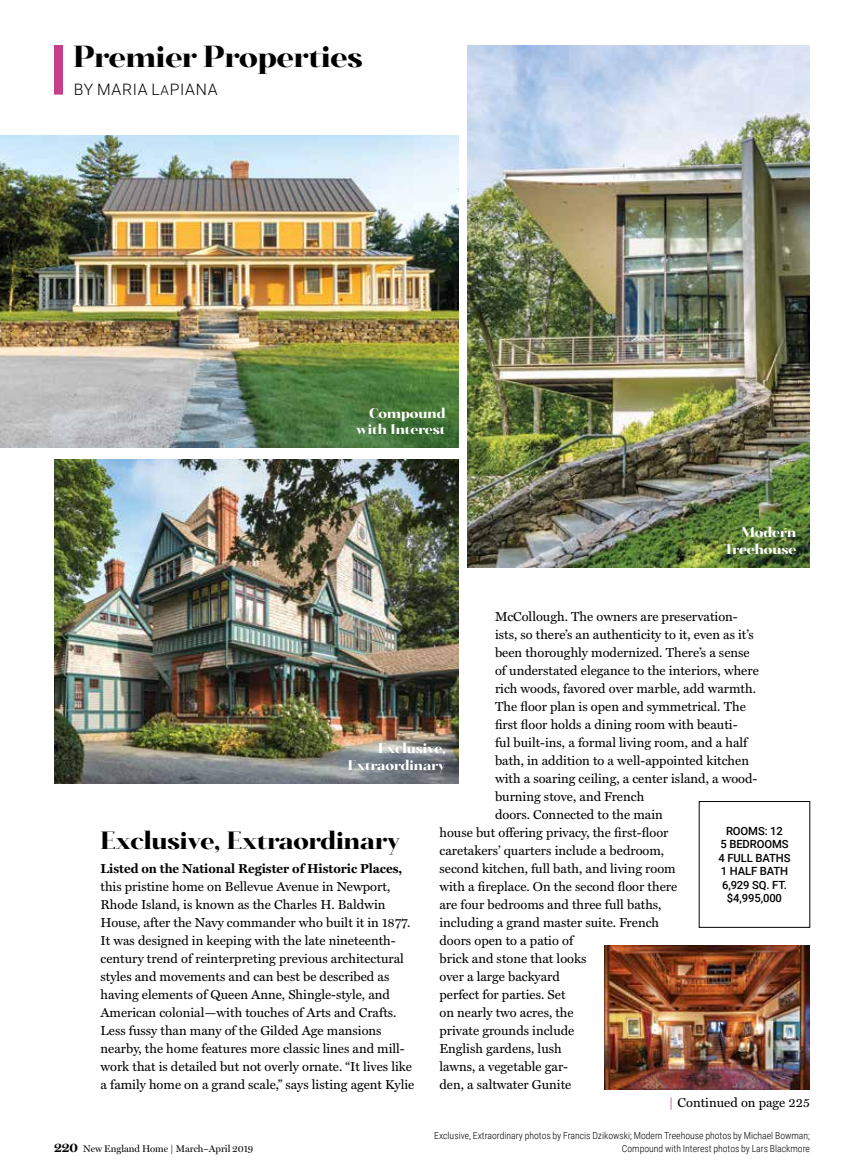
<style>
.page{position:relative;width:864px;height:1175px;background:#fff}
.page>*{position:absolute;margin:0;border:0;box-sizing:border-box;transform-origin:0 0}
.t1{font:700 29.25px "Salinas";color:#000}
.t2{font:700 24px "Salinas";color:#000}
.t3{font:300 15.75px "Roboto";letter-spacing:.045em;color:#000}
.t4{font:700 13.5px/16.5px "Salinas";color:#fff;text-align:right}
.t5{font:13.05px/18px "Miller Text";color:#000}
.t6{font:700 13.05px "Miller Text";color:#000}
.t7{font:500 11.25px/13.5px "Roboto";letter-spacing:-.01em;color:#000;text-align:center}
.t8{font:300 9.75px/13.5px "Roboto Condensed";color:#000;text-align:right}
.t9{font:9.75px "Miller Display";color:#000}
.s1{font-size:13.5px}
.s2{color:#c73e8a}
.s3{font-weight:700;font-size:13.5px}
</style>
<div class="page">
<img style="left:0;top:135px;width:459px;height:313px">
<div style="left:54px;top:45px;width:9px;height:50px;background:#c73e8a"></div>
<img style="left:467px;top:45px;width:343px;height:522px">
<img style="left:54px;top:459px;width:405px;height:324px">
<img style="left:604px;top:945px;width:206px;height:144px">
<h1 class="t1" style="left:74px;top:40px;width:291px">Premier Properties</h1>
<p class="t3" style="left:74px;top:78px;width:145px">BY MARIA L<span class="s1">A</span>PIANA</p>
<p class="t4" style="left:356px;top:405px;width:91px">Compound with Interest</p>
<p class="t4" style="left:725px;top:524px;width:73px">Modern<br>Treehouse</p>
<p class="t5" style="left:495px;top:608px;width:244px">McCollough. The owners are preservation-</p>
<p class="t5" style="left:495px;top:626px;width:260px">ists, so there’s an authenticity to it, even as it’s</p>
<p class="t5" style="left:495px;top:644px;width:256px">been thoroughly modernized. There’s a sense</p>
<p class="t5" style="left:495px;top:662px;width:265px">of understated elegance to the interiors, where</p>
<p class="t5" style="left:495px;top:680px;width:263px">rich woods, favored over marble, add warmth.</p>
<p class="t5" style="left:495px;top:698px;width:252px">The floor plan is open and symmetrical. The</p>
<p class="t5" style="left:495px;top:716px;width:244px">first floor holds a dining room with beauti-</p>
<p class="t5" style="left:495px;top:734px;width:254px">ful built-ins, a formal living room, and a half</p>
<p class="t5" style="left:495px;top:752px;width:256px">bath, in addition to a well-appointed kitchen</p>
<p class="t5" style="left:495px;top:770px;width:264px">with a soaring ceiling, a center island, a wood-</p>
<p class="t5" style="left:495px;top:788px;width:151px">burning stove, and French</p>
<p class="t5" style="left:495px;top:806px;width:169px">doors. Connected to the main</p>
<p class="t5" style="left:439px;top:824px;width:230px">house but offering privacy, the first-floor</p>
<p class="t5" style="left:439px;top:842px;width:226px">caretakers’ quarters include a bedroom,</p>
<p class="t5" style="left:439px;top:860px;width:238px">second kitchen, full bath, and living room</p>
<p class="t5" style="left:439px;top:878px;width:239px">with a fireplace. On the second floor there</p>
<p class="t5" style="left:439px;top:896px;width:224px">are four bedrooms and three full baths,</p>
<p class="t5" style="left:439px;top:914px;width:221px">including a grand master suite. French</p>
<p class="t5" style="left:439px;top:932px;width:135px">doors open to a patio of</p>
<p class="t5" style="left:439px;top:950px;width:149px">brick and stone that looks</p>
<p class="t5" style="left:439px;top:968px;width:122px">over a large backyard</p>
<p class="t5" style="left:439px;top:986px;width:128px">perfect for parties. Set</p>
<p class="t5" style="left:439px;top:1004px;width:136px">on nearly two acres, the</p>
<p class="t5" style="left:439px;top:1022px;width:136px">private grounds include</p>
<p class="t5" style="left:439px;top:1040px;width:124px">English gardens, lush</p>
<p class="t5" style="left:439px;top:1058px;width:130px">lawns, a vegetable gar-</p>
<p class="t5" style="left:439px;top:1076px;width:133px">den, a saltwater Gunite</p>
<p class="t8" style="left:434px;top:1128px;width:377px">Exclusive, Extraordinary photos by Francis Dzikowski; Modern Treehouse photos by Michael Bowman;<br>Compound with Interest photos by Lars Blackmore</p>
<p class="t4" style="left:348px;top:740px;width:99px">Exclusive,<br>Extraordinary</p>
<p class="t7" style="left:719px;top:823px;width:73px">ROOMS: 12<br>5 BEDROOMS<br>4 FULL BATHS<br>1 HALF BATH<br>6,929 SQ. FT. $4,995,000</p>
<h2 class="t2" style="left:100px;top:827px;width:301px">Exclusive, Extraordinary</h2>
<p class="t6" style="left:100px;top:861px;width:303px">Listed on the National Register of Historic Places,</p>
<p class="t5" style="left:100px;top:878px;width:315px">this pristine home on Bellevue Avenue in Newport, Rhode Island, is known as the Charles H. Baldwin House, after the Navy commander who built it in 1877.<br>It was designed in keeping with the late nineteenth&shy;century trend of reinterpreting previous architectural styles and movements and can best be described as having elements of Queen Anne, Shingle-style, and American colonial—with touches of Arts and Crafts.<br>Less fussy than many of the Gilded Age mansions nearby, the home features more classic lines and mill&shy;work that is detailed but not overly ornate. “It lives like a family home on a grand scale,” says listing agent Kylie</p>
<p class="t5" style="left:669px;top:1094px;width:142px"><span class="s2">|</span> Continued on page 225</p>
<p class="t9" style="left:54px;top:1143px;width:201px"><span class="s3">220</span> New England Home | March–April 2019</p>
</div>
